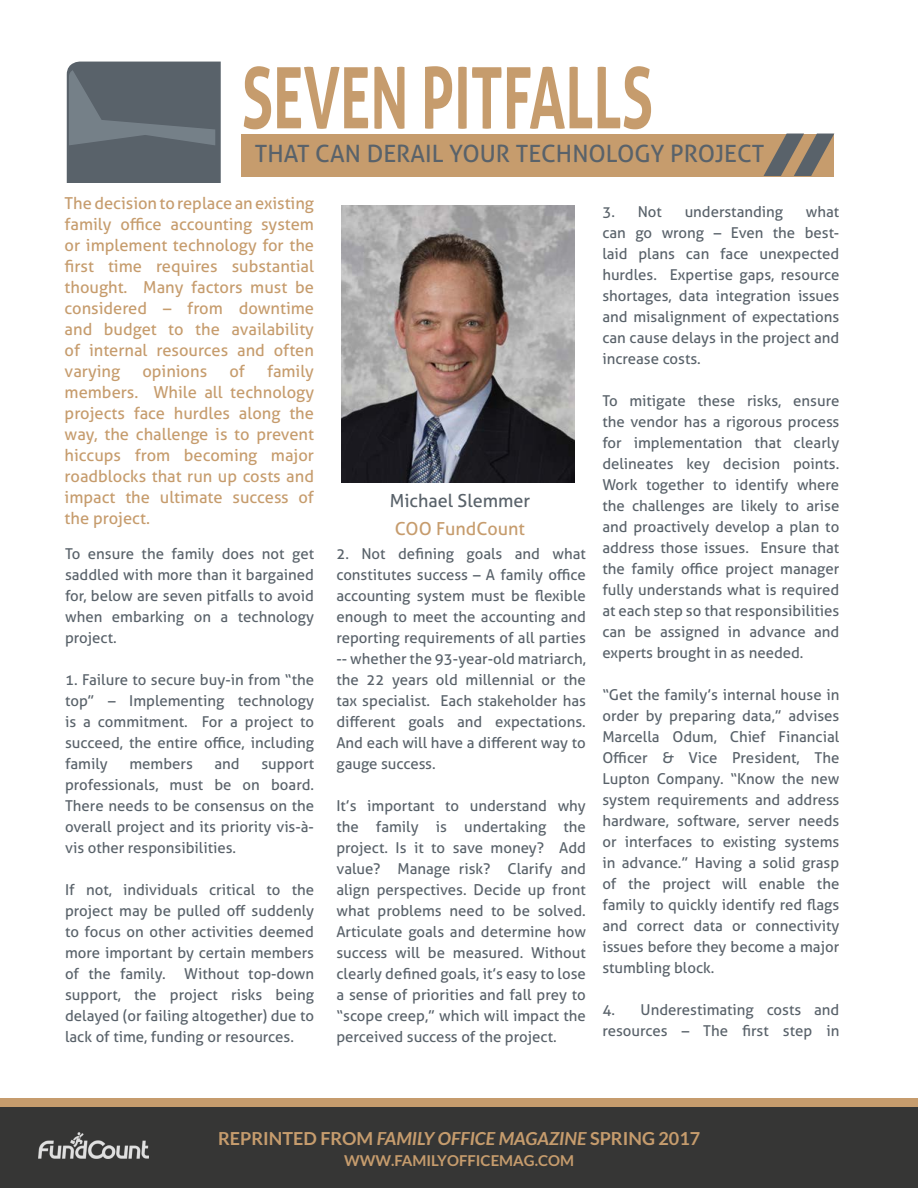
<style>
.page{position:relative;width:918px;height:1188px;background:#fff}
.page>*{position:absolute;margin:0;border:0;box-sizing:border-box;transform-origin:0 0}
.t1{font:700 84.9px "Aller";color:#c69c6d;scale:.67 1}
.t2{font:23.85px "Aller";color:#59626a}
.t3{font:700 18px "Lato";color:#c69c6d}
.t4{font:18px/27.5px "Aller";color:#59626a}
.t5{font:16.5px/21px "Aller";color:#c69c6d;text-align:justify}
.t6{font:15px/21px "Aller";color:#59626a;text-align:justify}
.t7{font:700 15px "Lato";color:#c69c6d}
.s1{color:#c69c6d}
.s2{font-style:italic}
</style>
<div class="page">
<div style="left:0;top:1107px;width:918px;height:81px;background:#363635"></div>
<div style="left:0;top:1098px;width:918px;height:9px;background:#c69c6d"></div>
<div style="left:241px;top:134px;width:593px;height:42px;background:#c69c6d"></div>
<svg style="left:764px;top:134px;width:70px;height:42px"></svg>
<svg style="left:67px;top:62px;width:154px;height:121px;background:#5e676f"></svg>
<img style="left:342px;top:206px;width:232px;height:276px">
<img style="left:38px;top:1133px;width:111px;height:26px">
<p class="t1" style="left:242px;top:46px;width:615px">SEVEN PITFALLS</p>
<p class="t2" style="left:255px;top:139px;width:511px">THAT CAN DERAIL YOUR TECHNOLOGY PROJECT</p>
<p class="t5" style="left:65px;top:193px;width:251px">The decision to replace an existing family office accounting system or implement technology for the first time requires substantial thought. Many factors must be considered – from downtime and budget to the availability of internal resources and often varying</p>
<p class="t5" style="left:65px;top:361px;width:251px;text-indent:202px">family members. While all technology projects face hurdles along the way, the challenge is to prevent hiccups from becoming major roadblocks that run up costs and impact the ultimate success of the project.</p>
<p class="t5" style="left:142px;top:361px;width:66px">opinions</p>
<p class="t5" style="left:229px;top:361px;width:17px">of</p>
<p class="t6" style="left:65px;top:543px;width:251px">To ensure the family does not get saddled with more than it bargained for, below are seven pitfalls to avoid when embarking on a technology project.</p>
<p class="t6" style="left:65px;top:669px;width:251px">1. Failure to secure buy-in from “the top” – Implementing technology is a commitment. For a project to succeed, the entire office, including family</p>
<p class="t6" style="left:129px;top:753px;width:65px">members</p>
<p class="t6" style="left:214px;top:753px;width:27px">and</p>
<p class="t6" style="left:65px;top:753px;width:251px;text-indent:196px">support professionals, must be on board.<br>There needs to be consensus on the overall project and its priority vis-à&shy;vis other responsibilities.</p>
<p class="t6" style="left:65px;top:879px;width:251px">If not, individuals critical to the project may be pulled off suddenly to focus on other activities deemed more important by certain members of the family. Without top-down support, the project risks being delayed (or failing altogether) due to lack of time, funding or resources.</p>
<p class="t4" style="left:390px;top:487px;width:142px">Michael Slemmer<br><span class="s1">COO FundCount</span></p>
<p class="t6" style="left:336px;top:543px;width:251px">2. Not defining goals and what constitutes success – A family office accounting system must be flexible enough to meet the accounting and reporting requirements of all parties -- whether the 93-year-old matriarch, the 22 years old millennial or the tax specialist. Each stakeholder has different goals and expectations.<br>And each will have a different way to gauge success.</p>
<p class="t6" style="left:336px;top:795px;width:251px">It’s important to understand why the family is undertaking the project. Is it to save money? Add value? Manage risk? Clarify and align perspectives. Decide up front what problems need to be solved.<br>Articulate goals and determine how success will be measured. Without clearly defined goals, it’s easy to lose a sense of priorities and fall prey to “scope creep,” which will impact the perceived success of the project.</p>
<p class="t6" style="left:602px;top:201px;width:239px;text-indent:204px">what can go wrong – Even the best&shy;laid plans can face unexpected hurdles. Expertise gaps, resource shortages, data integration issues and misalignment of expectations can cause delays in the project and increase costs.</p>
<p class="t6" style="left:602px;top:390px;width:239px">To mitigate these risks, ensure the vendor has a rigorous process for implementation that clearly delineates key decision points.<br>Work together to identify where the challenges are likely to arise and proactively develop a plan to address those issues. Ensure that the family office project manager fully understands what is required at each step so that responsibilities can be assigned in advance and experts brought in as needed.</p>
<p class="t6" style="left:602px;top:684px;width:239px">“Get the family’s internal house in order by preparing data,” advises Marcella Odum, Chief Financial Officer &amp; Vice President, The Lupton Company. “Know the new system requirements and address hardware, software, server needs or interfaces to existing systems in advance.” Having a solid grasp of the project will enable the family to quickly identify red flags and correct data or connectivity issues before they become a major stumbling block.</p>
<p class="t6" style="left:602px;top:999px;width:239px">4. Underestimating costs and resources – The first step in</p>
<p class="t6" style="left:602px;top:201px;width:61px">3. Not</p>
<p class="t6" style="left:685px;top:201px;width:100px">understanding</p>
<p class="t3" style="left:218px;top:1128px;width:484px">REPRINTED FROM <span class="s2">FAMILY OFFICE MAGAZINE</span> SPRING 2017</p>
<p class="t7" style="left:344px;top:1152px;width:231px">WWW.FAMILYOFFICEMAG.COM</p>
</div>
